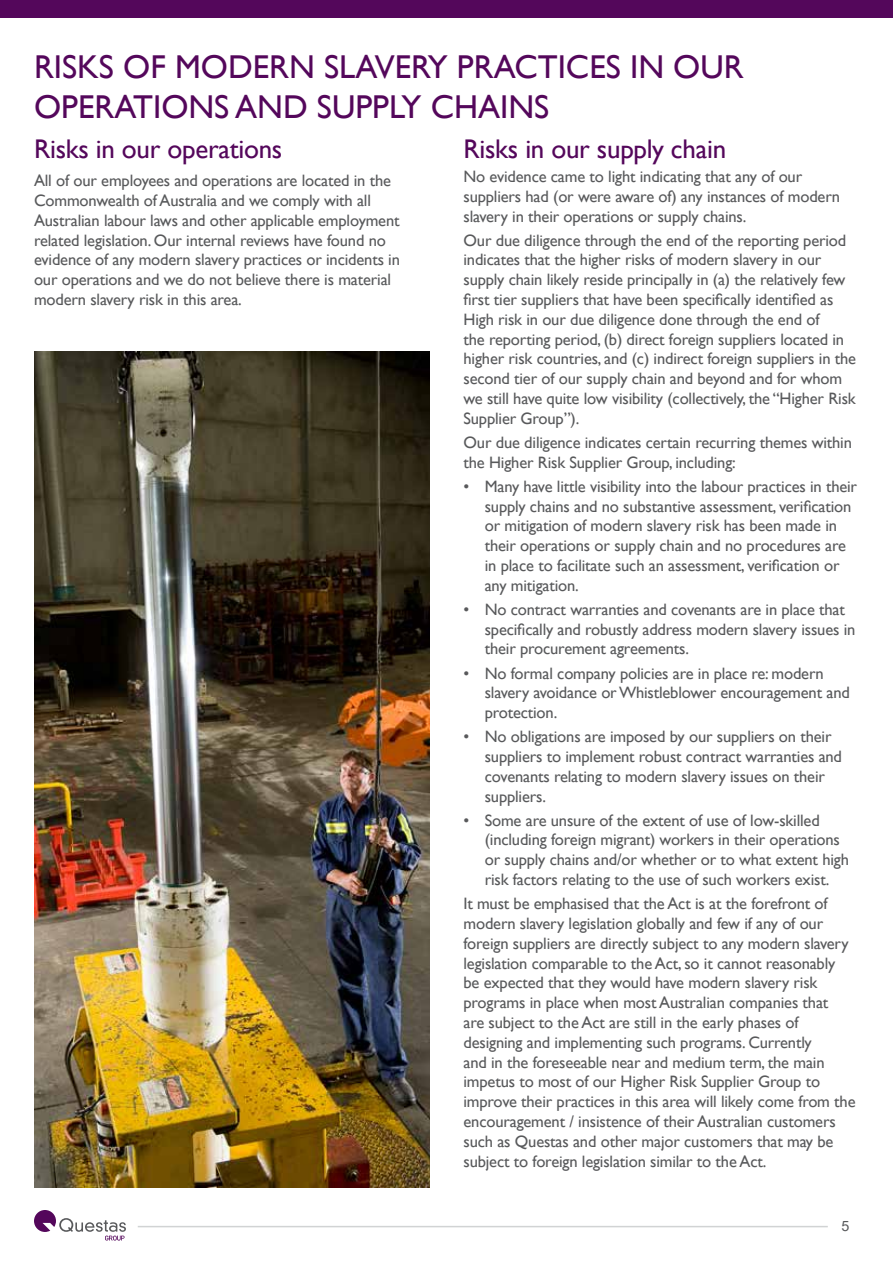
<style>
.page{position:relative;width:893px;height:1263px;background:#fff}
.page>*{position:absolute;margin:0;border:0;box-sizing:border-box;transform-origin:0 0}
.t1{font:33px/39.6px "Gill Sans";color:#54075b}
.t2{font:27px "Gill Sans";letter-spacing:-.01em;color:#54075b}
.t3{font:16.5px/19.8px "Gill Sans";letter-spacing:-.01em;color:#58595b}
.t4{font:14.25px "Arial";color:#58595b}
</style>
<div class="page">
<svg style="left:34px;top:1210px;width:92px;height:30px"></svg>
<hr style="left:138px;top:1226px;width:690px;height:1px;background:#d1d3d4">
<div style="left:0;top:0;width:893px;height:17px;background:#54075b"></div>
<img style="left:34px;top:352px;width:395px;height:835px">
<h1 class="t1" style="left:34px;top:48px;width:711px">RISKS OF MODERN SLAVERY PRACTICES IN OUR<br>OPERATIONS AND SUPPLY CHAINS</h1>
<h2 class="t2" style="left:463px;top:133px;width:264px">Risks in our supply chain</h2>
<p class="t3" style="left:463px;top:167px;width:378px">No evidence came to light indicating that any of our suppliers had (or were aware of) any instances of modern slavery in their operations or supply chains.</p>
<p class="t3" style="left:463px;top:230px;width:394px">Our due diligence through the end of the reporting period indicates that the higher risks of modern slavery in our supply chain likely reside principally in (a) the relatively few first tier suppliers that have been specifically identified as High risk in our due diligence done through the end of<br>the reporting period, (b) direct foreign suppliers located in higher risk countries, and (c) indirect foreign suppliers in the second tier of our supply chain and beyond and for whom we still have quite low visibility (collectively, the “Higher Risk Supplier Group”).</p>
<p class="t3" style="left:463px;top:433px;width:390px">Our due diligence indicates certain recurring themes within the Higher Risk Supplier Group, including:</p>
<p class="t3" style="left:485px;top:477px;width:374px;text-indent:-21px">• Many have little visibility into the labour practices in their supply chains and no substantive assessment, verification or mitigation of modern slavery risk has been made in their operations or supply chain and no procedures are in place to facilitate such an assessment, verification or any mitigation.</p>
<p class="t3" style="left:485px;top:600px;width:372px;text-indent:-21px">• No contract warranties and covenants are in place that specifically and robustly address modern slavery issues in their procurement agreements.</p>
<p class="t3" style="left:485px;top:663px;width:367px;text-indent:-21px">• No formal company policies are in place re: modern slavery avoidance or Whistleblower encouragement and protection.</p>
<p class="t3" style="left:485px;top:727px;width:359px;text-indent:-21px">• No obligations are imposed by our suppliers on their suppliers to implement robust contract warranties and covenants relating to modern slavery issues on their suppliers.</p>
<p class="t3" style="left:485px;top:810px;width:366px;text-indent:-21px">• Some are unsure of the extent of use of low-skilled (including foreign migrant) workers in their operations or supply chains and/or whether or to what extent high risk factors relating to the use of such workers exist.</p>
<p class="t3" style="left:463px;top:894px;width:394px">It must be emphasised that the Act is at the forefront of modern slavery legislation globally and few if any of our foreign suppliers are directly subject to any modern slavery legislation comparable to the Act, so it cannot reasonably<br>be expected that they would have modern slavery risk programs in place when most Australian companies that<br>are subject to the Act are still in the early phases of designing and implementing such programs. Currently<br>and in the foreseeable near and medium term, the main impetus to most of our Higher Risk Supplier Group to improve their practices in this area will likely come from the encouragement / insistence of their Australian customers such as Questas and other major customers that may be subject to foreign legislation similar to the Act.</p>
<h2 class="t2" style="left:34px;top:133px;width:250px">Risks in our operations</h2>
<p class="t3" style="left:34px;top:171px;width:367px">All of our employees and operations are located in the Commonwealth of Australia and we comply with all Australian labour laws and other applicable employment related legislation. Our internal reviews have found no evidence of any modern slavery practices or incidents in our operations and we do not believe there is material modern slavery risk in this area.</p>
<p class="t4" style="left:841px;top:1216px;width:9px">5</p>
</div>
